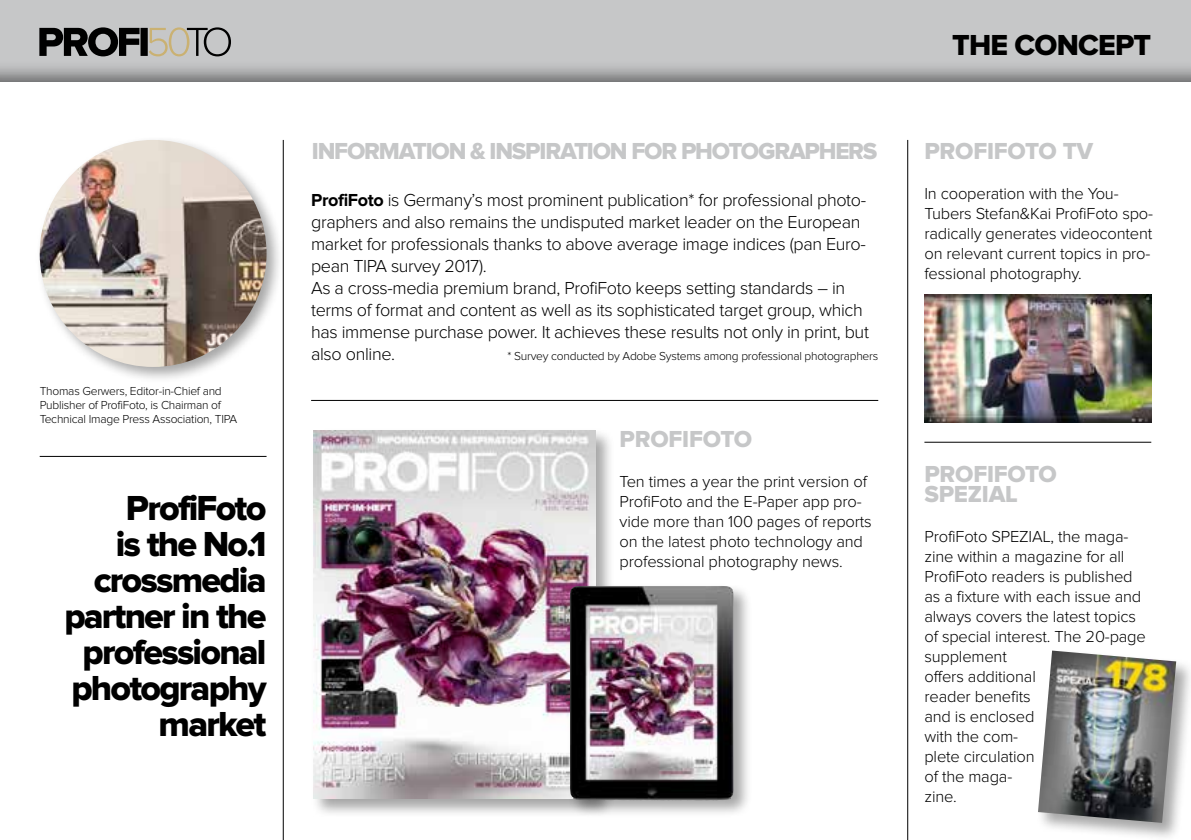
<style>
.page{position:relative;width:1191px;height:840px;background:#fff}
.page>*{position:absolute;margin:0;border:0;box-sizing:border-box;transform-origin:0 0}
.t1{font:36px/36px "Proxima Nova Extrabld";letter-spacing:-.05em;color:#000;text-align:right}
.t2{font:30px "Proxima Nova Extrabld";letter-spacing:-.025em;color:#000}
.t3{font:24px "Proxima Nova Extrabld";letter-spacing:-.05em;color:#c6c7c8}
.t4{font:24px/20px "Proxima Nova Extrabld";letter-spacing:-.01em;color:#c6c7c8}
.t5{font:300 18px/22px "Proxima Nova";letter-spacing:-.02em;color:#000}
.t6{font:300 16.4px/20px "Proxima Nova";letter-spacing:-.01em;color:#000}
.t7{font:300 12px/14px "Proxima Nova";letter-spacing:-.02em;color:#000}
.s1{font-weight:700}
</style>
<div class="page">
<div style="left:0;top:0;width:1191px;height:84px;background:#000;opacity:.5"></div>
<hr style="left:283px;top:140px;width:1px;height:699px;background:#000">
<hr style="left:907px;top:140px;width:1px;height:699px;background:#000">
<hr style="left:311px;top:400px;width:567px;height:1px;background:#000">
<hr style="left:40px;top:456px;width:226px;height:1px;background:#000">
<div style="left:311px;top:428px;width:303px;height:390px;background:#000;opacity:.35"></div>
<img style="left:313px;top:431px;width:282px;height:367px">
<div style="left:567px;top:583px;width:185px;height:234px;background:#000;opacity:.35"></div>
<img style="left:569px;top:585px;width:165px;height:215px">
<svg style="left:39px;top:27px;width:192px;height:29px;background:#747370"></svg>
<div style="left:35px;top:136px;width:248px;height:247px;background:#000;opacity:.35"></div>
<img style="left:40px;top:140px;width:226px;height:227px;border-radius:113px">
<img style="left:924px;top:294px;width:227px;height:128px">
<hr style="left:924px;top:441px;width:227px;height:1px;background:#000">
<div style="left:1036px;top:648px;width:155px;height:191px;background:#000;opacity:.35"></div>
<img style="left:1038px;top:650px;width:138px;height:172px">
<p class="t7" style="left:40px;top:384px;width:199px">Thomas Gerwers, Editor-in-Chief and<br>Publisher of ProfiFoto, is Chairman of<br>Technical Image Press Association, TIPA</p>
<h1 class="t1" style="left:64px;top:491px;width:204px">ProfiFoto<br>is the No.1 crossmedia partner in the professional photography market</h1>
<h3 class="t3" style="left:312px;top:140px;width:567px">INFORMATION &amp; INSPIRATION FOR PHOTOGRAPHERS</h3>
<p class="t5" style="left:311px;top:189px;width:559px"><span class="s1">ProfiFoto</span> is Germany’s most prominent publication* for professional photo&shy;graphers and also remains the undisputed market leader on the European market for professionals thanks to above average image indices (pan Euro&shy;pean TIPA survey 2017).<br>As a cross-media premium brand, ProfiFoto keeps setting standards – in terms of format and content as well as its sophisticated target group, which has immense purchase power. It achieves these results not only in print, but also online.</p>
<p class="t7" style="left:507px;top:349px;width:372px">* Survey conducted by Adobe Systems among professional photographers</p>
<h3 class="t4" style="left:619px;top:430px;width:134px">PROFIFOTO</h3>
<p class="t6" style="left:619px;top:472px;width:254px">Ten times a year the print version of ProfiFoto and the E-Paper app pro&shy;vide more than 100 pages of reports on the latest photo technology and professional photography news.</p>
<h2 class="t2" style="left:952px;top:31px;width:201px">THE CONCEPT</h2>
<h3 class="t4" style="left:924px;top:142px;width:170px">PROFIFOTO TV</h3>
<p class="t6" style="left:924px;top:184px;width:230px">In cooperation with the You-<br>Tubers Stefan&amp;Kai ProfiFoto spo&shy;radically generates videocontent on relevant current topics in pro&shy;fessional photography.</p>
<h3 class="t4" style="left:924px;top:465px;width:134px">PROFIFOTO<br>SPEZIAL</h3>
<p class="t6" style="left:924px;top:527px;width:223px">ProfiFoto SPEZIAL, the maga&shy;zine within a magazine for all<br>ProfiFoto readers is published as a fixture with each issue and always covers the latest topics of special interest. The 20-page supplement<br>offers additional<br>reader benefits<br>and is enclosed<br>with the com-<br>plete circulation<br>of the maga-<br>zine.</p>
</div>
